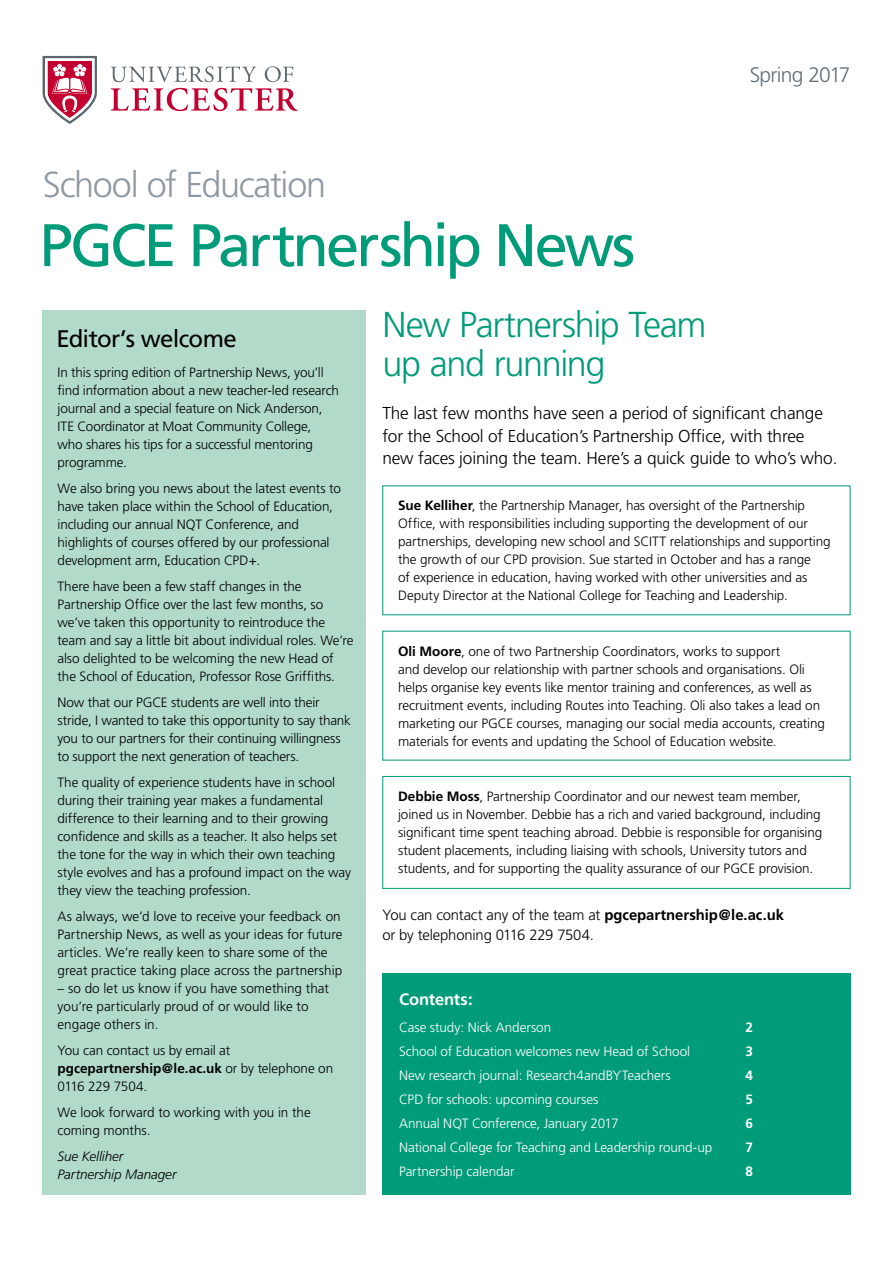
<style>
.page{position:relative;width:893px;height:1263px;background:#fff}
.page>*{position:absolute;margin:0;border:0;box-sizing:border-box;transform-origin:0 0}
.t1{font:60px "Frutiger";letter-spacing:-.055em;color:#009b79}
.t2{font:300 36px/39px "Frutiger";letter-spacing:-.035em;color:#009b79}
.t3{font:300 36px "Frutiger";letter-spacing:-.04em;color:#9098a1}
.t4{font:24px "Frutiger";letter-spacing:-.03em;color:#000}
.t5{font:300 21px "Frutiger";letter-spacing:-.035em;color:#5f6c77}
.t6{font:300 17.25px/22.5px "Frutiger";letter-spacing:-.01em;color:#000}
.t7{font:700 16.5px "Frutiger";letter-spacing:-.01em;color:#fff}
.t8{font:300 14.85px/19.8px "Frutiger";letter-spacing:-.015em;color:#000}
.t9{font:300 13.5px/18px "Frutiger";letter-spacing:-.01em;color:#000}
.t10{font:300 13.5px "Frutiger";letter-spacing:-.005em;color:#fff}
.t11{font:italic 300 13.5px/18px "Frutiger";letter-spacing:-.005em;color:#000}
.t12{font:700 13.5px "Frutiger";color:#fff}
.s1{font-weight:700}
</style>
<div class="page">
<div style="left:43px;top:310px;width:323px;height:885px;background:#b1dac9"></div>
<div style="left:382px;top:974px;width:468px;height:221px;background:#009b79"></div>
<svg style="left:43px;top:56px;width:54px;height:68px"></svg>
<svg style="left:265px;top:66px;width:28px;height:16px"></svg>
<svg style="left:111px;top:66px;width:145px;height:16px"></svg>
<svg style="left:111px;top:88px;width:187px;height:23px"></svg>
<div style="left:382px;top:776px;width:468px;height:113px;border:1px solid #009b79"></div>
<h2 class="t3" style="left:43px;top:164px;width:285px">School of Education</h2>
<h1 class="t1" style="left:39px;top:210px;width:597px">PGCE Partnership News</h1>
<h3 class="t5" style="left:750px;top:63px;width:102px">Spring 2017</h3>
<h3 class="t4" style="left:56px;top:324px;width:182px">Editor’s welcome</h3>
<p class="t9" style="left:58px;top:363px;width:283px">In this spring edition of Partnership News, you’ll find information about a new teacher-led research journal and a special feature on Nick Anderson, ITE Coordinator at Moat Community College, who shares his tips for a successful mentoring programme.</p>
<p class="t9" style="left:58px;top:479px;width:285px">We also bring you news about the latest events to have taken place within the School of Education, including our annual NQT Conference, and highlights of courses offered by our professional development arm, Education CPD+.</p>
<p class="t9" style="left:58px;top:577px;width:298px">There have been a few staff changes in the Partnership Office over the last few months, so we’ve taken this opportunity to reintroduce the team and say a little bit about individual roles. We’re also delighted to be welcoming the new Head of the School of Education, Professor Rose Griffiths.</p>
<p class="t9" style="left:58px;top:693px;width:295px">Now that our PGCE students are well into their stride, I wanted to take this opportunity to say thank you to our partners for their continuing willingness to support the next generation of teachers.</p>
<p class="t9" style="left:58px;top:773px;width:295px">The quality of experience students have in school during their training year makes a fundamental difference to their learning and to their growing confidence and skills as a teacher. It also helps set the tone for the way in which their own teaching style evolves and has a profound impact on the way they view the teaching profession.</p>
<p class="t9" style="left:58px;top:907px;width:287px">As always, we’d love to receive your feedback on Partnership News, as well as your ideas for future articles. We’re really keen to share some of the great practice taking place across the partnership</p>
<p class="t9" style="left:58px;top:979px;width:273px">– so do let us know if you have something that you’re particularly proud of or would like to engage others in.</p>
<p class="t9" style="left:58px;top:1041px;width:277px">You can contact us by email at <span class="s1">pgcepartnership@le.ac.uk</span> or by telephone on<br>0116 229 7504.</p>
<p class="t9" style="left:58px;top:1103px;width:255px">We look forward to working with you in the coming months.</p>
<p class="t11" style="left:58px;top:1147px;width:120px">Sue Kelliher<br>Partnership Manager</p>
<h2 class="t2" style="left:382px;top:306px;width:326px">New Partnership Team up and running</h2>
<p class="t6" style="left:382px;top:402px;width:457px">The last few months have seen a period of significant change for the School of Education’s Partnership Office, with three new faces joining the team. Here’s a quick guide to who’s who.</p>
<p class="t9" style="left:398px;top:497px;width:434px"><span class="s1">Sue Kelliher</span>, the Partnership Manager, has oversight of the Partnership Office, with responsibilities including supporting the development of our partnerships, developing new school and SCITT relationships and supporting the growth of our CPD provision. Sue started in October and has a range<br>of experience in education, having worked with other universities and as Deputy Director at the National College for Teaching and Leadership.</p>
<p class="t9" style="left:398px;top:642px;width:428px"><span class="s1">Oli Moore</span>, one of two Partnership Coordinators, works to support<br>and develop our relationship with partner schools and organisations. Oli helps organise key events like mentor training and conferences, as well as recruitment events, including Routes into Teaching. Oli also takes a lead on marketing our PGCE courses, managing our social media accounts, creating materials for events and updating the School of Education website.</p>
<p class="t9" style="left:398px;top:787px;width:426px"><span class="s1">Debbie Moss</span>, Partnership Coordinator and our newest team member, joined us in November. Debbie has a rich and varied background, including significant time spent teaching abroad. Debbie is responsible for organising student placements, including liaising with schools, University tutors and students, and for supporting the quality assurance of our PGCE provision.</p>
<p class="t8" style="left:382px;top:905px;width:403px">You can contact any of the team at <span class="s1">pgcepartnership@le.ac.uk </span>or by telephoning 0116 229 7504.</p>
<p class="t7" style="left:399px;top:989px;width:75px">Contents:</p>
<p class="t10" style="left:399px;top:1020px;width:154px">Case study: Nick Anderson</p>
<p class="t12" style="left:746px;top:1019px;width:9px">2</p>
<p class="t10" style="left:399px;top:1043px;width:293px">School of Education welcomes new Head of School</p>
<p class="t12" style="left:746px;top:1043px;width:9px">3</p>
<p class="t10" style="left:399px;top:1067px;width:273px">New research journal: Research4andBYTeachers</p>
<p class="t12" style="left:746px;top:1067px;width:9px">4</p>
<p class="t10" style="left:399px;top:1091px;width:201px">CPD for schools: upcoming courses</p>
<p class="t12" style="left:746px;top:1091px;width:9px">5</p>
<p class="t10" style="left:399px;top:1115px;width:221px">Annual NQT Conference, January 2017</p>
<p class="t12" style="left:746px;top:1115px;width:9px">6</p>
<p class="t10" style="left:399px;top:1139px;width:315px">National College for Teaching and Leadership round-up</p>
<p class="t12" style="left:746px;top:1139px;width:9px">7</p>
<p class="t10" style="left:399px;top:1163px;width:117px">Partnership calendar</p>
<p class="t12" style="left:746px;top:1163px;width:9px">8</p>
</div>
